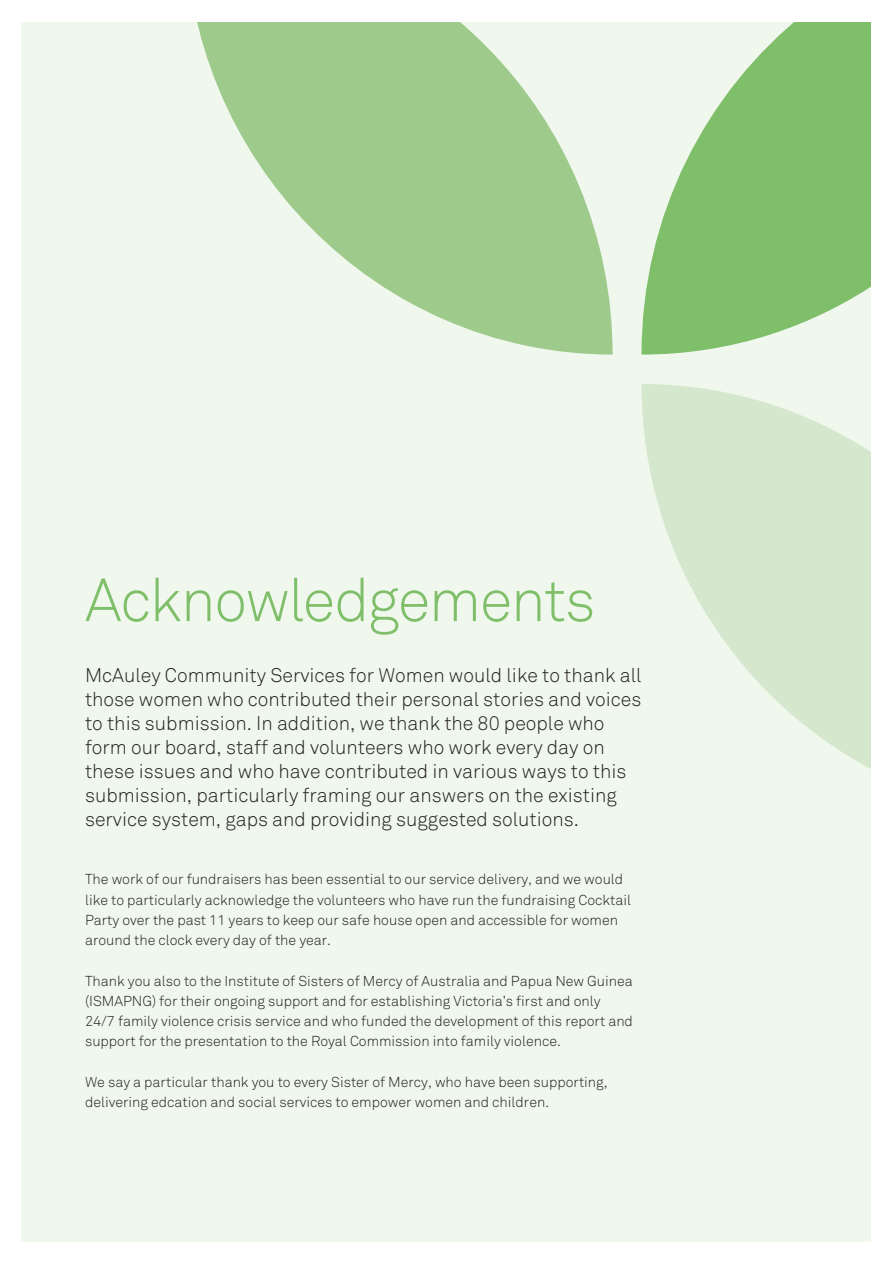
<style>
.page{position:relative;width:893px;height:1263px;background:#fff}
.page>*{position:absolute;margin:0;border:0;box-sizing:border-box;transform-origin:0 0}
.t1{font:300 60px "Akkurat";letter-spacing:-.025em;color:#7fbf6a}
.t2{font:300 19.5px/24px "Akkurat";color:#231f20}
.t3{font:300 14.25px/20.2px "Akkurat";color:#231f20}
</style>
<div class="page">
<div style="left:21px;top:21px;width:851px;height:1221px;background:#f0f7ed"></div>
<svg style="left:641px;top:384px;width:231px;height:392px;fill:#d5e8cd"></svg>
<svg style="left:185px;top:21px;width:428px;height:334px;fill:#9ecb8c"></svg>
<svg style="left:641px;top:21px;width:231px;height:334px;fill:#7fbf6a"></svg>
<h1 class="t1" style="left:85px;top:565px;width:512px">Acknowledgements</h1>
<p class="t2" style="left:85px;top:663px;width:558px">McAuley Community Services for Women would like to thank all those women who contributed their personal stories and voices to this submission. In addition, we thank the 80 people who form our board, staff and volunteers who work every day on these issues and who have contributed in various ways to this submission, particularly framing our answers on the existing service system, gaps and providing suggested solutions.</p>
<p class="t3" style="left:85px;top:869px;width:548px">The work of our fundraisers has been essential to our service delivery, and we would like to particularly acknowledge the volunteers who have run the fundraising Cocktail Party over the past 11 years to keep our safe house open and accessible for women around the clock every day of the year.</p>
<p class="t3" style="left:85px;top:971px;width:549px">Thank you also to the Institute of Sisters of Mercy of Australia and Papua New Guinea (ISMAPNG) for their ongoing support and for establishing Victoria’s first and only 24/7 family violence crisis service and who funded the development of this report and support for the presentation to the Royal Commission into family violence.</p>
<p class="t3" style="left:85px;top:1072px;width:524px">We say a particular thank you to every Sister of Mercy, who have been supporting, delivering edcation and social services to empower women and children.</p>
</div>
